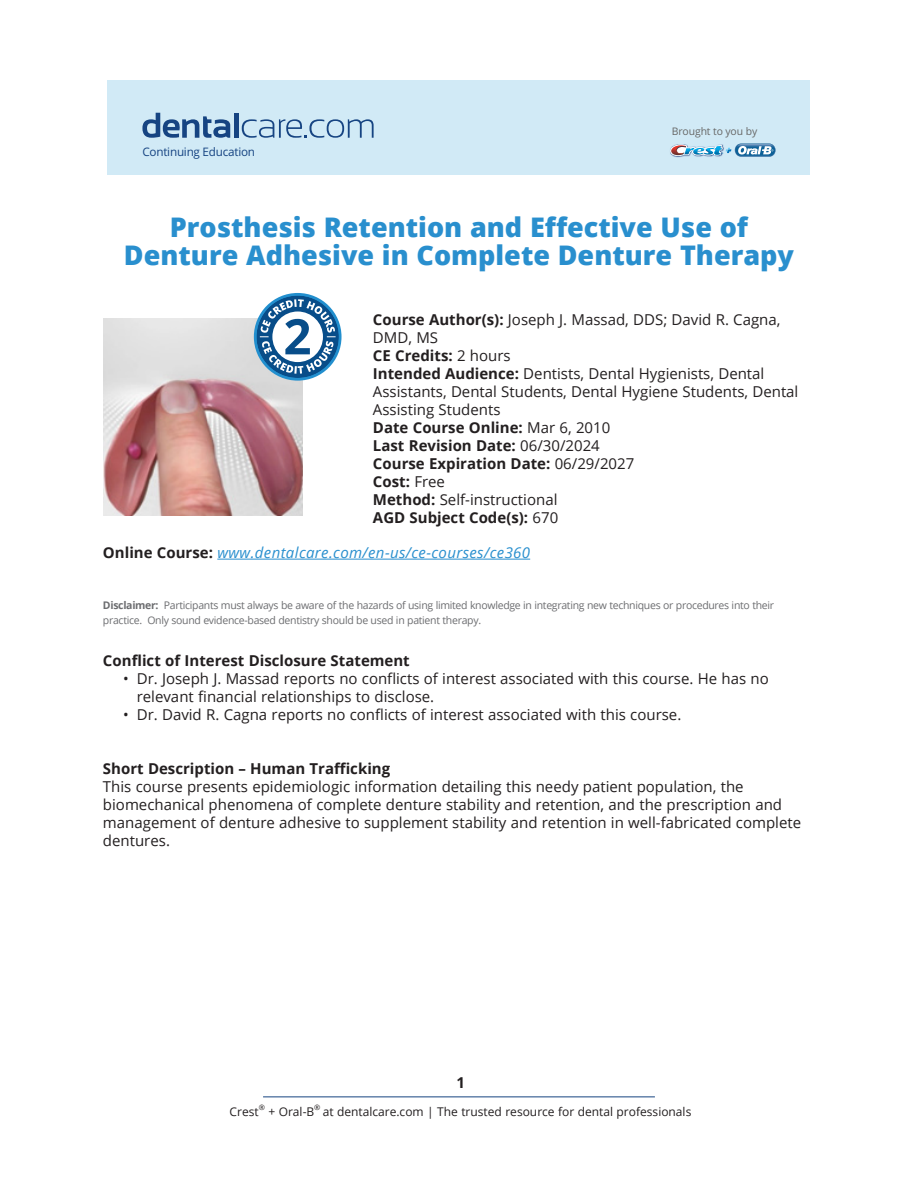
<style>
.page{position:relative;width:918px;height:1188px;background:#fff}
.page>*{position:absolute;margin:0;border:0;box-sizing:border-box;transform-origin:0 0}
.t1{font:800 27px/28.5px "Open Sans";color:#298fce;text-align:center}
.Main_Body{font:15px/18px "Open Sans";color:#231f20}
.Main_Body-2{font:700 15px "Open Sans";color:#231f20}
.indented_bullets{font:15px/18px "Open Sans";color:#231f20}
.Figure{font:italic 15px "Open Sans";letter-spacing:.025em;color:#298fce}
.t2{font:12px "Open Sans";color:#231f20}
.t3{font:11.7px "Open Sans";letter-spacing:-.02em;color:#164482}
.Main_Body-3{font:10.5px/15px "Open Sans";letter-spacing:-.03em;color:#6c6d70}
.t4{font:10.35px "Open Sans";letter-spacing:-.01em;color:#676766}
.t5{font:7.5px "Open Sans";color:#231f20}
.s1{font-weight:700}
.s2{font-weight:400}
.s3{font-weight:700;font-style:normal;color:#231f20}
</style>
<div class="page">
<hr style="left:263px;top:1096px;width:392px;height:1px;background:#164481">
<div style="left:107px;top:80px;width:703px;height:95px;background:#d1eaf6"></div>
<svg style="left:142px;top:113px;width:88px;height:25px"></svg>
<div style="left:234px;top:113px;width:5px;height:25px;background:#164482"></div>
<svg style="left:242px;top:119px;width:132px;height:19px"></svg>
<svg style="left:670px;top:144px;width:105px;height:13px"></svg>
<img style="left:671px;top:145px;width:45px;height:10px">
<hr style="left:217px;top:559px;width:313px;height:1px;background:#298fce">
<img style="left:104px;top:318px;width:198px;height:197px">
<svg style="left:254px;top:293px;width:88px;height:88px"></svg>
<div style="left:256px;top:296px;width:83px;height:82px;background:#084d89;border-radius:50%"></div>
<svg style="left:260px;top:299px;width:76px;height:75px"></svg>
<p class="t3" style="left:142px;top:144px;width:114px">Continuing Education</p>
<p class="t4" style="left:672px;top:124px;width:87px">Brought to you by</p>
<p class="t1" style="left:124px;top:211px;width:672px">Prosthesis Retention and Effective Use of<br>Denture Adhesive in Complete Denture Therapy</p>
<p class="Main_Body" style="left:373px;top:310px;width:409px"><span class="s1">Course Author(s):</span> Joseph J. Massad, DDS; David R. Cagna,<br>DMD, MS</p>
<p class="Main_Body-2" style="left:373px;top:345px;width:139px">CE Credits: <span class="s2">2 hours</span></p>
<p class="Main_Body" style="left:373px;top:364px;width:427px"><span class="s1">Intended Audience:</span> Dentists, Dental Hygienists, Dental<br>Assistants, Dental Students, Dental Hygiene Students, Dental<br>Assisting Students</p>
<p class="Main_Body-2" style="left:373px;top:417px;width:239px">Date Course Online: <span class="s2">Mar 6, 2010</span></p>
<p class="Main_Body-2" style="left:373px;top:435px;width:228px">Last Revision Date: <span class="s2">06/30/2024</span></p>
<p class="Main_Body-2" style="left:373px;top:453px;width:263px">Course Expiration Date: <span class="s2">06/29/2027</span></p>
<p class="Main_Body-2" style="left:373px;top:471px;width:74px">Cost: <span class="s2">Free</span></p>
<p class="Main_Body" style="left:373px;top:490px;width:186px"><span class="s1">Method:</span> Self-instructional</p>
<p class="Main_Body-2" style="left:373px;top:507px;width:187px">AGD Subject Code(s): <span class="s2">670</span></p>
<p class="Figure" style="left:103px;top:542px;width:429px"><span class="s3">Online Course:</span> www.dentalcare.com/en-us/ce-courses/ce360</p>
<p class="Main_Body-3" style="left:103px;top:597px;width:673px"><span class="s1">Disclaimer:</span> Participants must always be aware of the hazards of using limited knowledge in integrating new techniques or procedures into their practice. Only sound evidence-based dentistry should be used in patient therapy.</p>
<p class="Main_Body-2" style="left:103px;top:650px;width:308px">Conflict of Interest Disclosure Statement</p>
<p class="indented_bullets" style="left:137px;top:669px;width:634px;text-indent:-14px">• Dr. Joseph J. Massad reports no conflicts of interest associated with this course. He has no relevant financial relationships to disclose.</p>
<p class="indented_bullets" style="left:123px;top:705px;width:560px">• Dr. David R. Cagna reports no conflicts of interest associated with this course.</p>
<p class="Main_Body-2" style="left:103px;top:758px;width:289px">Short Description – Human Trafficking</p>
<p class="Main_Body" style="left:103px;top:777px;width:700px">This course presents epidemiologic information detailing this needy patient population, the biomechanical phenomena of complete denture stability and retention, and the prescription and management of denture adhesive to supplement stability and retention in well-fabricated complete dentures.</p>
<p class="Main_Body-2" style="left:456px;top:1072px;width:10px">1</p>
<p class="t2" style="left:230px;top:1103px;width:31px">Crest</p>
<p class="t5" style="left:259px;top:1102px;width:8px">®</p>
<p class="t2" style="left:268px;top:1103px;width:47px">+ Oral-B</p>
<p class="t5" style="left:314px;top:1102px;width:8px">®</p>
<p class="t2" style="left:323px;top:1103px;width:370px">at dentalcare.com | The trusted resource for dental professionals</p>
</div>
